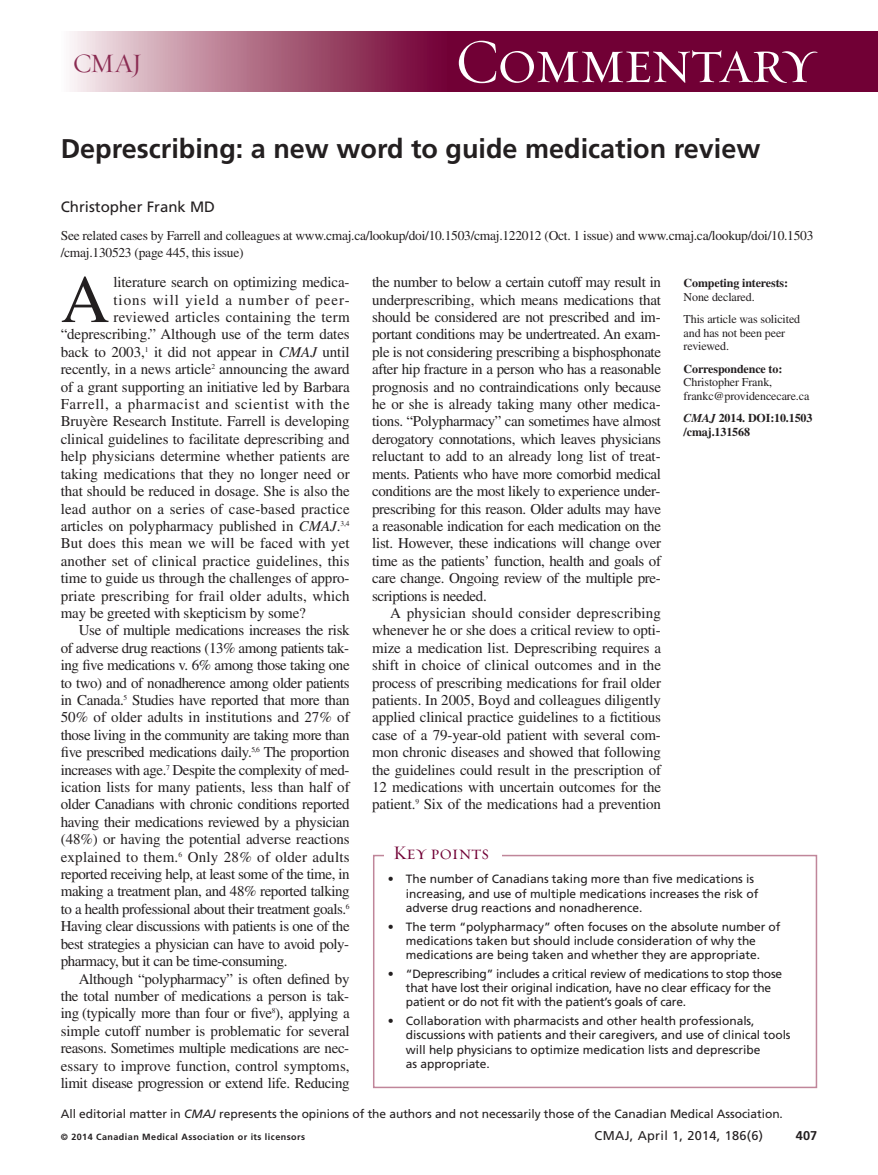
<style>
.page{position:relative;width:878px;height:1175px;background:#fff}
.page>*{position:absolute;margin:0;border:0;box-sizing:border-box;transform-origin:0 0}
.t1{font:67.5px "Times LT Std";color:#231f20}
.t2{font:63px "Requiem Display HTF Small Caps";letter-spacing:-.03em;color:#fff}
.t3{font:700 27px "Frutiger LT Std";color:#231f20}
.t4{font:27px "Requiem Display HTF Roman";color:#8a2b52}
.t5{font:19.5px "Requiem Display HTF Small Caps";color:#710035}
.t6{font:15px/17.4px "Times LT Std";letter-spacing:-.01em;color:#231f20;text-align:justify}
.t7{font:15px "Times LT Std";letter-spacing:-.03em;color:#231f20}
.t8{font:15px "Times LT Std";letter-spacing:.01em;color:#231f20}
.t9{font:15px "Times LT Std";letter-spacing:.015em;color:#231f20}
.t10{font:15px "Times LT Std";letter-spacing:.045em;color:#231f20}
.t11{font:15px "Times LT Std";letter-spacing:.06em;color:#231f20}
.t12{font:15px "Frutiger LT Std";color:#231f20}
.t13{font:13.5px/16.5px "Times LT Std";letter-spacing:-.02em;color:#231f20}
.t14{font:12.75px "Frutiger LT Std";letter-spacing:.025em;color:#231f20}
.t15{font:700 12.75px "Frutiger LT Std";color:#231f20}
.t16{font:12px/14.2px "Frutiger LT Std";letter-spacing:-.005em;color:#231f20}
.t17{font:12px/13.5px "Times LT Std";letter-spacing:-.01em;color:#231f20}
.t18{font:700 12px/13.5px "Times LT Std";letter-spacing:-.01em;color:#231f20}
.t19{font:700 9px "Frutiger LT Std";letter-spacing:.05em;color:#231f20}
.s1{font-style:italic}
</style>
<div class="page">
<div style="left:428px;top:32px;width:450px;height:60px;background:#710035"></div>
<div style="left:61px;top:32px;width:385px;height:60px;background:linear-gradient(to right,#f8eeee,#6f002c)"></div>
<div style="left:373px;top:854px;width:444px;height:234px;border:2px solid #c0869a"></div>
<div style="left:384px;top:843px;width:117px;height:27px;background:#fff"></div>
<h3 class="t4" style="left:73px;top:47px;width:71px">CMAJ</h3>
<h2 class="t2" style="left:455px;top:23px;width:363px">Commentary</h2>
<h3 class="t3" style="left:61px;top:138px;width:701px">Deprescribing: a new word to guide medication review</h3>
<p class="t12" style="left:61px;top:201px;width:156px">Christopher Frank MD</p>
<p class="t13" style="left:61px;top:229px;width:754px">See related cases by Farrell and colleagues at www.cmaj.ca/lookup/doi/10.1503/cmaj.122012 (Oct. 1 issue) and www.cmaj.ca/lookup/doi/10.1503 /cmaj.130523 (page 445, this issue)</p>
<h1 class="t1" style="left:61px;top:276px;width:50px">A</h1>
<p class="t6" style="left:113px;top:275px;width:237px">literature search on optimizing medica-</p>
<p class="t11" style="left:113px;top:294px;width:238px">tions will yield a number of peer-</p>
<p class="t9" style="left:113px;top:312px;width:238px">reviewed articles containing the term</p>
<p class="t6" style="left:61px;top:327px;width:290px">“deprescribing.” Although use of the term dates</p>
<p class="t6" style="left:61px;top:345px;width:290px">back to 2003,<sup>1</sup> it did not appear in <span class="s1">CMAJ</span> until</p>
<p class="t6" style="left:61px;top:362px;width:290px">recently, in a news article<sup>2</sup> announcing the award</p>
<p class="t6" style="left:61px;top:379px;width:290px">of a grant supporting an initiative led by Barbara</p>
<p class="t10" style="left:61px;top:399px;width:290px">Farrell, a pharmacist and scientist with the</p>
<p class="t6" style="left:61px;top:414px;width:290px">Bruyère Research Institute. Farrell is developing</p>
<p class="t6" style="left:61px;top:432px;width:290px">clinical guidelines to facilitate deprescribing and</p>
<p class="t6" style="left:61px;top:449px;width:290px">help physicians determine whether patients are</p>
<p class="t6" style="left:61px;top:466px;width:290px">taking medications that they no longer need or</p>
<p class="t6" style="left:61px;top:484px;width:290px">that should be reduced in dosage. She is also the</p>
<p class="t8" style="left:61px;top:503px;width:290px">lead author on a series of case-based practice</p>
<p class="t6" style="left:61px;top:519px;width:290px">articles on polypharmacy published in <span class="s1">CMAJ</span>.<sup>3,4</sup></p>
<p class="t6" style="left:61px;top:536px;width:290px">But does this mean we will be faced with yet</p>
<p class="t6" style="left:61px;top:553px;width:290px">another set of clinical practice guidelines, this</p>
<p class="t6" style="left:61px;top:571px;width:290px">time to guide us through the challenges of appro-</p>
<p class="t8" style="left:61px;top:590px;width:290px">priate prescribing for frail older adults, which</p>
<p class="t6" style="left:61px;top:606px;width:246px">may be greeted with skepticism by some?</p>
<p class="t6" style="left:79px;top:623px;width:272px">Use of multiple medications increases the risk</p>
<p class="t7" style="left:61px;top:642px;width:290px">of adverse drug reactions (13% among patients tak-</p>
<p class="t7" style="left:61px;top:660px;width:290px">ing five medications v. 6% among those taking one</p>
<p class="t7" style="left:61px;top:677px;width:290px">to two) and of nonadherence among older patients</p>
<p class="t6" style="left:61px;top:693px;width:290px">in Canada.<sup>5</sup> Studies have reported that more than</p>
<p class="t6" style="left:61px;top:710px;width:290px">50% of older adults in institutions and 27% of</p>
<p class="t7" style="left:61px;top:729px;width:290px">those living in the community are taking more than</p>
<p class="t7" style="left:61px;top:747px;width:290px">five prescribed medications daily.<sup>5,6</sup> The proportion</p>
<p class="t7" style="left:61px;top:764px;width:290px">increases with age.<sup>7</sup> Despite the complexity of med-</p>
<p class="t6" style="left:61px;top:780px;width:290px">ication lists for many patients, less than half of</p>
<p class="t6" style="left:61px;top:797px;width:290px">older Canadians with chronic conditions reported</p>
<p class="t6" style="left:61px;top:814px;width:290px">having their medications reviewed by a physician</p>
<p class="t6" style="left:61px;top:832px;width:290px">(48%) or having the potential adverse reactions</p>
<p class="t9" style="left:61px;top:851px;width:290px">explained to them.<sup>6</sup> Only 28% of older adults</p>
<p class="t7" style="left:61px;top:868px;width:290px">reported receiving help, at least some of the time, in</p>
<p class="t7" style="left:61px;top:886px;width:290px">making a treatment plan, and 48% reported talking</p>
<p class="t7" style="left:61px;top:903px;width:290px">to a health professional about their treatment goals.<sup>6</sup></p>
<p class="t7" style="left:61px;top:921px;width:290px">Having clear discussions with patients is one of the</p>
<p class="t7" style="left:61px;top:938px;width:290px">best strategies a physician can have to avoid poly-</p>
<p class="t7" style="left:61px;top:955px;width:228px">pharmacy, but it can be time-consuming.</p>
<p class="t6" style="left:79px;top:971px;width:272px">Although “polypharmacy” is often defined by</p>
<p class="t6" style="left:61px;top:988px;width:290px">the total number of medications a person is tak-</p>
<p class="t6" style="left:61px;top:1006px;width:290px">ing (typically more than four or five<sup>8</sup>), applying a</p>
<p class="t6" style="left:61px;top:1023px;width:290px">simple cutoff number is problematic for several</p>
<p class="t6" style="left:61px;top:1041px;width:290px">reasons. Sometimes multiple medications are nec-</p>
<p class="t6" style="left:61px;top:1058px;width:290px">essary to improve function, control symptoms,</p>
<p class="t6" style="left:61px;top:1075px;width:290px">limit disease progression or extend life. Reducing</p>
<p class="t6" style="left:372px;top:275px;width:290px">the number to below a certain cutoff may result in underprescribing, which means medications that should be considered are not prescribed and im&shy;portant conditions may be undertreated. An exam&shy;ple is not considering prescribing a bisphosphonate after hip fracture in a person who has a reasonable prognosis and no contraindications only because he or she is already taking many other medica&shy;tions. “Polypharmacy” can sometimes have almost derogatory connotations, which leaves physicians reluctant to add to an already long list of treat&shy;ments. Patients who have more comorbid medical conditions are the most likely to experience under&shy;prescribing for this reason. Older adults may have a reasonable indication for each medication on the list. However, these indications will change over time as the patients’ function, health and goals of care change. Ongoing review of the multiple pre&shy;scriptions is needed.</p>
<p class="t6" style="left:372px;top:606px;width:290px;text-indent:18px">A physician should consider deprescribing whenever he or she does a critical review to opti&shy;mize a medication list. Deprescribing requires a shift in choice of clinical outcomes and in the process of prescribing medications for frail older patients. In 2005, Boyd and colleagues diligently applied clinical practice guidelines to a fictitious case of a 79-year-old patient with several com&shy;mon chronic diseases and showed that following the guidelines could result in the prescription of 12 medications with uncertain outcomes for the patient.<sup>9</sup> Six of the medications had a prevention</p>
<h3 class="t5" style="left:393px;top:841px;width:97px">Key points</h3>
<p class="t18" style="left:683px;top:278px;width:106px">Competing interests:</p>
<p class="t17" style="left:683px;top:287px;width:118px;line-height:22.5px">None declared.<br>This article was solicited</p>
<p class="t17" style="left:683px;top:327px;width:103px">and has not been peer reviewed.</p>
<p class="t18" style="left:683px;top:363px;width:100px">Correspondence to:</p>
<p class="t17" style="left:683px;top:377px;width:127px">Christopher Frank, frankc@providencecare.ca</p>
<p class="t18" style="left:683px;top:413px;width:130px"><span class="s1">CMAJ</span> 2014. DOI:10.1503 /cmaj.131568</p>
<p class="t16" style="left:406px;top:873px;width:354px;text-indent:-18px">• The number of Canadians taking more than five medications is increasing, and use of multiple medications increases the risk of adverse drug reactions and nonadherence.</p>
<p class="t16" style="left:388px;top:920px;width:394px;text-align:center">• The term “polypharmacy” often focuses on the absolute number of medications taken but should include consideration of why the medications are being taken and whether they are appropriate.</p>
<p class="t16" style="left:406px;top:967px;width:377px;text-indent:-18px">• “Deprescribing” includes a critical review of medications to stop those that have lost their original indication, have no clear efficacy for the patient or do not fit with the patient’s goals of care.</p>
<p class="t16" style="left:406px;top:1014px;width:386px;text-indent:-18px">• Collaboration with pharmacists and other health professionals, discussions with patients and their caregivers, and use of clinical tools will help physicians to optimize medication lists and deprescribe<br>as appropriate.</p>
<p class="t16" style="left:61px;top:1107px;width:723px">All editorial matter in <span class="s1">CMAJ</span> represents the opinions of the authors and not necessarily those of the Canadian Medical Association.</p>
<p class="t19" style="left:61px;top:1132px;width:246px">© 2014 Canadian Medical Association or its licensors</p>
<p class="t14" style="left:594px;top:1130px;width:170px">CMAJ, April 1, 2014, 186(6)</p>
<p class="t15" style="left:795px;top:1130px;width:23px">407</p>
</div>
